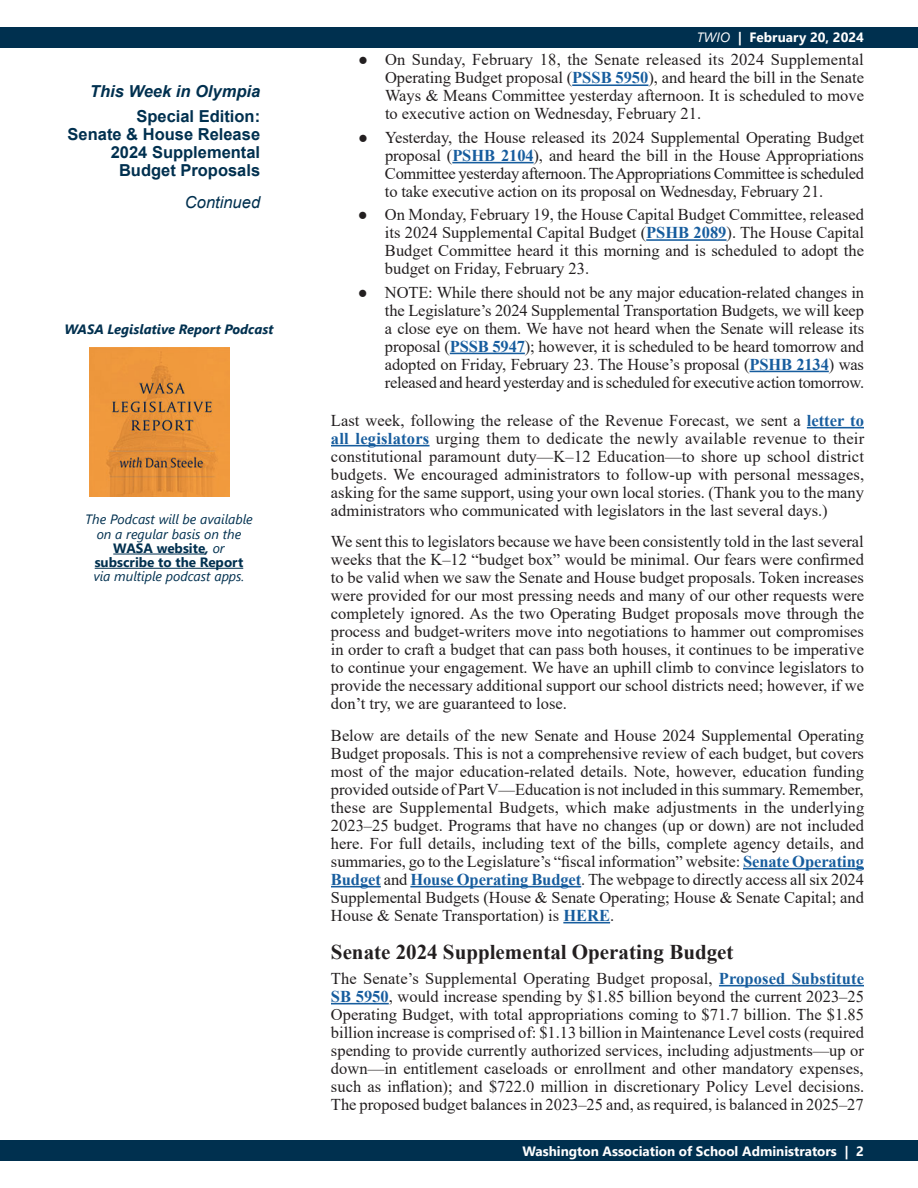
<style>
.page{position:relative;width:918px;height:1188px;background:#fff}
.page>*{position:absolute;margin:0;border:0;box-sizing:border-box;transform-origin:0 0}
.body{font:700 21px "Times New Roman";color:#231f20}
.body-2{font:16.5px/18px "Times New Roman";color:#231f20;text-align:justify}
.body_-_subhead{font:700 16.5px/18px "Arial";color:#00304f;text-align:right}
.body_-_subhead-2{font:italic 700 16.5px "Arial";color:#00304f}
.body_-_subhead-3{font:italic 16.5px "Arial";color:#00304f}
.Sidebar2{font:italic 13.5px/14.2px "Segoe UI";color:#00304f;text-align:center}
.t1{font:700 13.5px "Segoe UI";color:#fff}
.Sidebar2-2{font:italic 700 13.5px "Segoe UI";color:#00304f}
.s1{font-weight:700;font-style:normal}
.s2{font-weight:700}
.s3{font-weight:400;font-style:italic}
.s4{font-family:"Calibri";font-weight:700}
.s5{font-weight:700;color:#175d9e}
</style>
<div class="page">
<div style="left:0;top:1141px;width:918px;height:20px;background:#00304f"></div>
<div style="left:0;top:27px;width:918px;height:20px;background:#00304f"></div>
<hr style="left:572px;top:84px;width:76px;height:2px;background:#175d9e">
<hr style="left:452px;top:162px;width:82px;height:1px;background:#175d9e">
<hr style="left:646px;top:239px;width:81px;height:2px;background:#175d9e">
<hr style="left:450px;top:353px;width:75px;height:1px;background:#175d9e">
<hr style="left:750px;top:371px;width:79px;height:1px;background:#175d9e">
<hr style="left:807px;top:427px;width:57px;height:1px;background:#175d9e">
<hr style="left:331px;top:445px;width:99px;height:1px;background:#175d9e">
<hr style="left:743px;top:868px;width:121px;height:1px;background:#175d9e">
<hr style="left:331px;top:886px;width:50px;height:1px;background:#175d9e">
<hr style="left:410px;top:886px;width:171px;height:1px;background:#175d9e">
<hr style="left:563px;top:922px;width:47px;height:1px;background:#175d9e">
<hr style="left:719px;top:985px;width:145px;height:1px;background:#175d9e">
<hr style="left:331px;top:1003px;width:58px;height:1px;background:#175d9e">
<hr style="left:113px;top:554px;width:92px;height:1px;background:#00304f">
<hr style="left:95px;top:568px;width:148px;height:1px;background:#00304f">
<img style="left:89px;top:348px;width:141px;height:149px">
<p class="body_-_subhead-2" style="left:90px;top:81px;width:172px">This Week in Olympia</p>
<p class="body_-_subhead" style="left:68px;top:107px;width:194px">Special Edition:<br>Senate &amp; House Release<br>2024 Supplemental<br>Budget Proposals</p>
<p class="body_-_subhead-3" style="left:185px;top:191px;width:77px">Continued</p>
<p class="Sidebar2-2" style="left:65px;top:316px;width:210px">WASA Legislative Report Podcast</p>
<p class="Sidebar2" style="left:85px;top:510px;width:169px">The Podcast will be available on a regular basis on the<br><span class="s1">WASA website</span><span class="s2">,</span> or <span class="s1">subscribe to the Report </span>via multiple podcast apps.</p>
<p class="t1" style="left:697px;top:25px;width:169px"><span class="s3">TWIO</span> | February 20, 2024</p>
<p class="body-2" style="left:385px;top:50px;width:481px;text-indent:-27px"><span class="s4">●</span> On Sunday, February 18, the Senate released its 2024 Supplemental Operating Budget proposal (<span class="s5">PSSB 5950</span>), and heard the bill in the Senate Ways &amp; Means Committee yesterday afternoon. It is scheduled to move to executive action on Wednesday, February 21.</p>
<p class="body-2" style="left:385px;top:128px;width:481px;text-indent:-27px"><span class="s4">●</span> Yesterday, the House released its 2024 Supplemental Operating Budget proposal (<span class="s5">PSHB 2104</span>), and heard the bill in the House Appropriations Committee yesterday afternoon. The Appropriations Committee is scheduled to take executive action on its proposal on Wednesday, February 21.</p>
<p class="body-2" style="left:385px;top:205px;width:481px;text-indent:-27px"><span class="s4">●</span> On Monday, February 19, the House Capital Budget Committee, released its 2024 Supplemental Capital Budget (<span class="s5">PSHB 2089</span>). The House Capital Budget Committee heard it this morning and is scheduled to adopt the budget on Friday, February 23.</p>
<p class="body-2" style="left:385px;top:283px;width:481px;text-indent:-27px"><span class="s4">●</span> NOTE: While there should not be any major education-related changes in the Legislature’s 2024 Supplemental Transportation Budgets, we will keep a close eye on them. We have not heard when the Senate will release its proposal (<span class="s5">PSSB 5947</span>); however, it is scheduled to be heard tomorrow and adopted on Friday, February 23. The House’s proposal (<span class="s5">PSHB 2134</span>) was released and heard yesterday and is scheduled for executive action tomorrow.</p>
<p class="body-2" style="left:331px;top:411px;width:535px">Last week, following the release of the Revenue Forecast, we sent a <span class="s5">letter to all legislators</span> urging them to dedicate the newly available revenue to their constitutional paramount duty—K–12 Education—to shore up school district budgets. We encouraged administrators to follow-up with personal messages, asking for the same support, using your own local stories. (Thank you to the many administrators who communicated with legislators in the last several days.)</p>
<p class="body-2" style="left:331px;top:532px;width:535px">We sent this to legislators because we have been consistently told in the last several weeks that the K–12 “budget box” would be minimal. Our fears were confirmed to be valid when we saw the Senate and House budget proposals. Token increases were provided for our most pressing needs and many of our other requests were completely ignored. As the two Operating Budget proposals move through the process and budget-writers move into negotiations to hammer out compromises in order to craft a budget that can pass both houses, it continues to be imperative to continue your engagement. We have an uphill climb to convince legislators to provide the necessary additional support our school districts need; however, if we don’t try, we are guaranteed to lose.</p>
<p class="body-2" style="left:331px;top:726px;width:535px">Below are details of the new Senate and House 2024 Supplemental Operating Budget proposals. This is not a comprehensive review of each budget, but covers most of the major education-related details. Note, however, education funding provided outside of Part V—Education is not included in this summary. Remember, these are Supplemental Budgets, which make adjustments in the underlying 2023–25 budget. Programs that have no changes (up or down) are not included here. For full details, including text of the bills, complete agency details, and summaries, go to the Legislature’s “fiscal information” website: <span class="s5">Senate Operating Budget</span> and <span class="s5">House Operating Budget</span>. The webpage to directly access all six 2024<br>Supplemental Budgets (House &amp; Senate Operating; House &amp; Senate Capital; and House &amp; Senate Transportation) is <span class="s5">HERE</span>.</p>
<p class="body" style="left:331px;top:937px;width:404px">Senate 2024 Supplemental Operating Budget</p>
<p class="body-2" style="left:331px;top:969px;width:535px">The Senate’s Supplemental Operating Budget proposal, <span class="s5">Proposed Substitute SB 5950</span>, would increase spending by $1.85 billion beyond the current 2023–25<br>Operating Budget, with total appropriations coming to $71.7 billion. The $1.85 billion increase is comprised of: $1.13 billion in Maintenance Level costs (required spending to provide currently authorized services, including adjustments—up or down—in entitlement caseloads or enrollment and other mandatory expenses, such as inflation); and $722.0 million in discretionary Policy Level decisions.<br>The proposed budget balances in 2023–25 and, as required, is balanced in 2025–27</p>
<p class="t1" style="left:523px;top:1138px;width:343px">Washington Association of School Administrators | 2</p>
</div>
